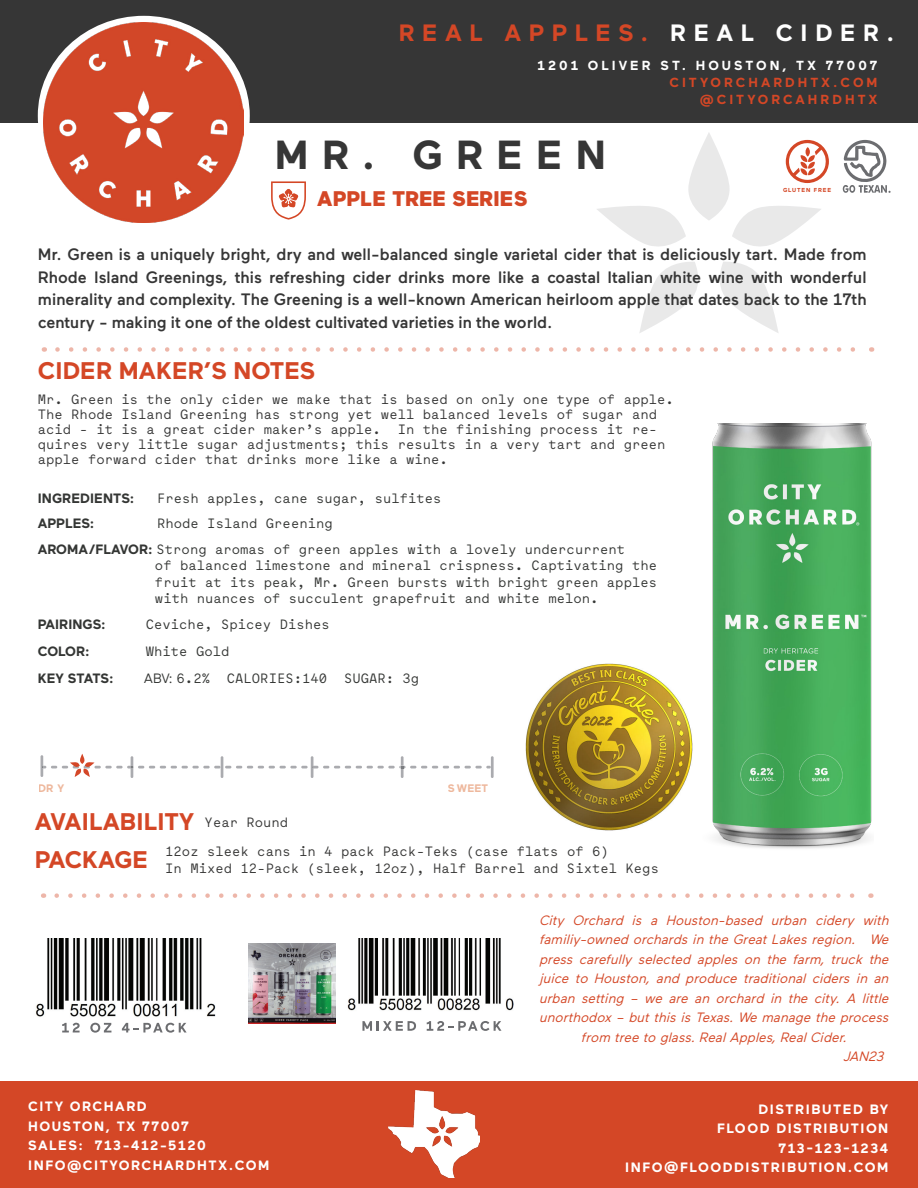
<style>
.page{position:relative;width:918px;height:1188px;background:#fff}
.page>*{position:absolute;margin:0;border:0;box-sizing:border-box;transform-origin:0 0}
.t1{font:700 40.5px "Maax";letter-spacing:.33em;color:#363636}
.t2{font:700 24px "Maax";color:#d44726}
.t3{font:700 24px "Maax";letter-spacing:-.02em;color:#d44726}
.t4{font:700 23.55px "Maax";letter-spacing:.32em;color:#d44726}
.t5{font:900 21.15px "Maax";color:#d44726}
.t6{font:500 16.5px/22.5px "Maax";color:#363636;text-align:justify}
.t7{font:13.5px "Maax Mono Trial";color:#343634}
.t8{font:italic 13.5px/19.5px "Maax";color:#d44726;text-align:center}
.t9{font:13.5px/15px "Maax Mono Trial";color:#363636}
.t10{font:700 13.5px "Maax";letter-spacing:.11em;color:#fff}
.t11{font:13.5px "Maax Mono Trial";color:#363635}
.t12{font:700 13.5px "Maax";color:#343634}
.t13{font:700 13.05px "Maax";letter-spacing:.23em;color:#d44726}
.t14{font:700 13.05px "Maax";letter-spacing:.23em;color:#fff}
.t15{font:700 10.95px "Maax";color:#eeb89d}
.t16{font:700 5.7px "Maax";letter-spacing:.15em;color:#d44726}
.s1{color:#fff}
.s2{font-family:"Maax";font-weight:700}
.s3{font-family:"Maax"}
</style>
<div class="page">
<svg style="left:597px;top:133px;width:224px;height:200px"></svg>
<div style="left:0;top:0;width:918px;height:122px;background:#363636"></div>
<div style="left:38px;top:16px;width:212px;height:200px;background:#fff;border-radius:50%"></div>
<img style="left:44px;top:23px;width:200px;height:199px">
<svg style="left:843px;top:140px;width:48px;height:53px"></svg>
<div style="left:0;top:1081px;width:918px;height:107px;background:#d44726"></div>
<svg style="left:62px;top:1023px;width:18px;height:9px"></svg>
<svg style="left:90px;top:1023px;width:21px;height:10px"></svg>
<svg style="left:122px;top:1023px;width:65px;height:10px"></svg>
<img style="left:347px;top:939px;width:166px;height:72px">
<svg style="left:362px;top:1021px;width:54px;height:10px"></svg>
<svg style="left:427px;top:1021px;width:74px;height:10px"></svg>
<img style="left:248px;top:943px;width:88px;height:81px">
<hr style="left:491px;top:756px;width:3px;height:22px;background:#aaabaf">
<svg style="left:41px;top:754px;width:450px;height:24px"></svg>
<svg style="left:57px;top:347px;width:798px;height:5px"></svg>
<svg style="left:57px;top:893px;width:798px;height:5px"></svg>
<svg style="left:786px;top:140px;width:43px;height:43px"></svg>
<svg style="left:808px;top:162px;width:7px;height:7px"></svg>
<svg style="left:801px;top:162px;width:6px;height:7px"></svg>
<svg style="left:801px;top:155px;width:6px;height:7px"></svg>
<svg style="left:808px;top:155px;width:7px;height:7px"></svg>
<svg style="left:801px;top:168px;width:6px;height:7px"></svg>
<svg style="left:808px;top:168px;width:7px;height:7px"></svg>
<img style="left:35px;top:939px;width:181px;height:78px">
<svg style="left:271px;top:181px;width:35px;height:39px"></svg>
<img style="left:712px;top:423px;width:160px;height:426px">
<img style="left:389px;top:1091px;width:91px;height:86px">
<img style="left:525px;top:663px;width:168px;height:168px">
<p class="t4" style="left:399px;top:20px;width:497px">REAL APPLES. <span class="s1">REAL CIDER.</span></p>
<p class="t14" style="left:538px;top:58px;width:341px">1201 OLIVER ST. HOUSTON, TX 77007</p>
<p class="t13" style="left:669px;top:75px;width:210px">CITYORCHARDHTX.COM</p>
<p class="t13" style="left:700px;top:92px;width:179px">@CITYORCAHRDHTX</p>
<p class="t1" style="left:275px;top:133px;width:333px">MR. GREEN</p>
<p class="t5" style="left:317px;top:187px;width:212px">APPLE TREE SERIES</p>
<p class="t16" style="left:783px;top:187px;width:50px">GLUTEN FREE</p>
<p class="t6" style="left:38px;top:243px;width:830px">Mr. Green is a uniquely bright, dry and well-balanced single varietal cider that is deliciously tart. Made from Rhode Island Greenings, this refreshing cider drinks more like a coastal Italian white wine with wonderful minerality and complexity. The Greening is a well-known American heirloom apple that dates back to the 17th century - making it one of the oldest cultivated varieties in the world.</p>
<p class="t2" style="left:38px;top:358px;width:279px">CIDER MAKER’S NOTES</p>
<p class="t9" style="left:38px;top:392px;width:638px">Mr. Green is the only cider we make that is based on only one type of apple.<br>The Rhode Island Greening has strong yet well balanced levels of sugar and acid - it is a great cider maker’s apple. In the finishing process it re&shy;quires very little sugar adjustments; this results in a very tart and green apple forward cider that drinks more like a wine.</p>
<p class="t12" style="left:38px;top:491px;width:98px">INGREDIENTS:</p>
<p class="t7" style="left:157px;top:491px;width:286px">Fresh apples, cane sugar, sulfites</p>
<p class="t12" style="left:38px;top:516px;width:58px">APPLES:</p>
<p class="t7" style="left:157px;top:517px;width:177px">Rhode Island Greening</p>
<p class="t7" style="left:38px;top:542px;width:589px"><span class="s2">AROMA/FLAVOR:</span> Strong aromas of green apples with a lovely undercurrent</p>
<p class="t7" style="left:155px;top:559px;width:504px">of balanced limestone and mineral crispness. Captivating the</p>
<p class="t7" style="left:155px;top:575px;width:504px">fruit at its peak, Mr. Green bursts with bright green apples</p>
<p class="t7" style="left:155px;top:592px;width:445px">with nuances of succulent grapefruit and white melon.</p>
<p class="t12" style="left:38px;top:617px;width:69px">PAIRINGS:</p>
<p class="t7" style="left:146px;top:617px;width:186px">Ceviche, Spicey Dishes</p>
<p class="t12" style="left:38px;top:644px;width:53px">COLOR:</p>
<p class="t7" style="left:146px;top:644px;width:85px">White Gold</p>
<p class="t12" style="left:38px;top:671px;width:77px">KEY STATS:</p>
<p class="t7" style="left:144px;top:671px;width:277px"><span class="s3">ABV:</span> 6.2% CALORIES:140 SUGAR: 3g</p>
<p class="t15" style="left:38px;top:782px;width:28px">DR Y</p>
<p class="t15" style="left:448px;top:782px;width:42px">S WEET</p>
<p class="t2" style="left:35px;top:809px;width:161px">AVAILABILITY</p>
<p class="t11" style="left:205px;top:815px;width:85px">Year Round</p>
<p class="t3" style="left:35px;top:846px;width:115px">PACKAGE</p>
<p class="t11" style="left:165px;top:844px;width:445px">12oz sleek cans in 4 pack Pack-Teks (case flats of 6)</p>
<p class="t11" style="left:165px;top:861px;width:495px">In Mixed 12-Pack (sleek, 12oz), Half Barrel and Sixtel Kegs</p>
<p class="t10" style="left:28px;top:1099px;width:120px">CITY ORCHARD</p>
<p class="t10" style="left:28px;top:1119px;width:162px">HOUSTON, TX 77007</p>
<p class="t10" style="left:28px;top:1138px;width:179px">SALES: 713-412-5120</p>
<p class="t10" style="left:28px;top:1158px;width:243px">INFO@CITYORCHARDHTX.COM</p>
<p class="t8" style="left:539px;top:911px;width:355px">City Orchard is a Houston-based urban cidery with familiy-owned orchards in the Great Lakes region. We press carefully selected apples on the farm, truck the juice to Houston, and produce traditional ciders in an urban setting – we are an orchard in the city. A little unorthodox – but this is Texas. We manage the process from tree to glass.RealApples,RealCider.</p>
<p class="t8" style="left:843px;top:1047px;width:46px">JAN23</p>
<p class="t10" style="left:759px;top:1102px;width:131px">DISTRIBUTED BY</p>
<p class="t10" style="left:717px;top:1121px;width:173px">FLOOD DISTRIBUTION</p>
<p class="t10" style="left:778px;top:1141px;width:111px">713-123-1234</p>
<p class="t10" style="left:625px;top:1160px;width:265px">INFO@FLOODDISTRIBUTION.COM</p>
</div>
